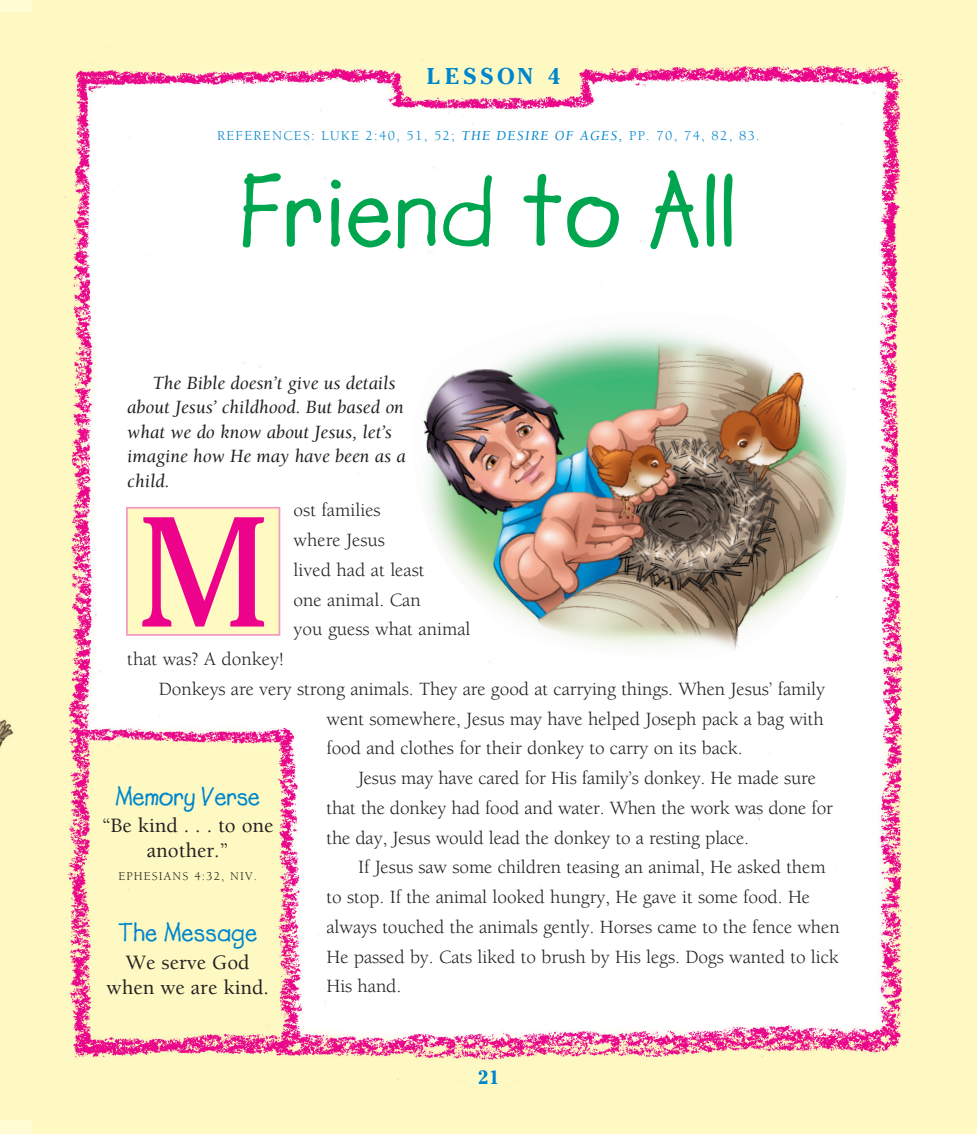
<style>
.page{position:relative;width:977px;height:1134px;background:#fff}
.page>*{position:absolute;margin:0;border:0;box-sizing:border-box;transform-origin:0 0}
.t1{font:155.4px "Cheltenham";color:#ed028c}
._2__Headline{font:101.5px "Lemonade ICG Bold";letter-spacing:.01em;color:#00a54f}
.Memory_Verse__title{font:26.25px "Lemonade ICG Bold";letter-spacing:-.015em;color:#0086cc}
.t2{font:700 22.75px "Cheltenham";letter-spacing:.2em;color:#0086cc}
._3__Mem_Mess{font:500 21px/25.2px "Berkeley";color:#231f20;text-align:center}
.First_Paragraph{font:19.25px/29.8px "Berkeley";letter-spacing:-.005em;color:#231f20}
._5__Activities_txt{font:italic 19.25px/24.5px "Berkeley";color:#231f20}
.t3{font:700 19.25px "Cheltenham";color:#0086cc}
._6__Reference_text{font:14px "Berkeley";letter-spacing:.095em;color:#0086cc}
._7__Bible_Reference{font:12.25px "Berkeley";letter-spacing:.095em;color:#231f20}
.s1{font-style:italic}
</style>
<div class="page">
<img style="left:32px;top:0;width:944px;height:1126px">
<img style="left:407px;top:307px;width:446px;height:353px">
<div style="left:0;top:0;width:31px;height:1134px;background:#fffbd3"></div>
<div style="left:0;top:13px;width:31px;height:1107px;background:#fef9c2"></div>
<div style="left:126px;top:507px;width:154px;height:129px;background:#fffac1;border:2px solid #f499c2"></div>
<p class="t2" style="left:427px;top:63px;width:135px">LESSON 4</p>
<p class="_6__Reference_text" style="left:217px;top:128px;width:544px">REFERENCES: LUKE 2:40, 51, 52; <span class="s1">THE DESIRE OF AGES,</span> PP. 70, 74, 82, 83.</p>
<p class="_2__Headline" style="left:240px;top:151px;width:497px">Friend to All</p>
<p class="_5__Activities_txt" style="left:127px;top:371px;width:280px;text-indent:25px">The Bible doesn’t give us details about Jesus’ childhood. But based on what we do know about Jesus, let’s imagine how He may have been as a child.</p>
<p class="First_Paragraph" style="left:293px;top:496px;width:178px">ost families<br>where Jesus<br>lived had at least<br>one animal. Can<br>you guess what animal</p>
<p class="First_Paragraph" style="left:127px;top:644px;width:158px">that was? A donkey!</p>
<p class="First_Paragraph" style="left:326px;top:674px;width:500px;text-align:justify;text-indent:-168px">Donkeys are very strong animals. They are good at carrying things. When Jesus’ family went somewhere, Jesus may have helped Joseph pack a bag with food and clothes for their donkey to carry on its back.</p>
<p class="First_Paragraph" style="left:326px;top:763px;width:508px;text-indent:32px">Jesus may have cared for His family’s donkey. He made sure that the donkey had food and water. When the work was done for the day, Jesus would lead the donkey to a resting place.</p>
<p class="First_Paragraph" style="left:326px;top:853px;width:514px;text-indent:32px">If Jesus saw some children teasing an animal, He asked them to stop. If the animal looked hungry, He gave it some food. He always touched the animals gently. Horses came to the fence when He passed by. Cats liked to brush by His legs. Dogs wanted to lick His hand.</p>
<p class="t1" style="left:136px;top:482px;width:135px">M</p>
<p class="Memory_Verse__title" style="left:115px;top:780px;width:146px">Memory Verse</p>
<p class="_3__Mem_Mess" style="left:102px;top:813px;width:173px">“Be kind . . . to one another.”</p>
<p class="_7__Bible_Reference" style="left:118px;top:870px;width:140px">EPHESIANS 4:32, NIV.</p>
<p class="Memory_Verse__title" style="left:118px;top:917px;width:141px">The Message</p>
<p class="_3__Mem_Mess" style="left:107px;top:950px;width:164px">We serve God when we are kind.</p>
<p class="t3" style="left:477px;top:1065px;width:23px">21</p>
</div>
